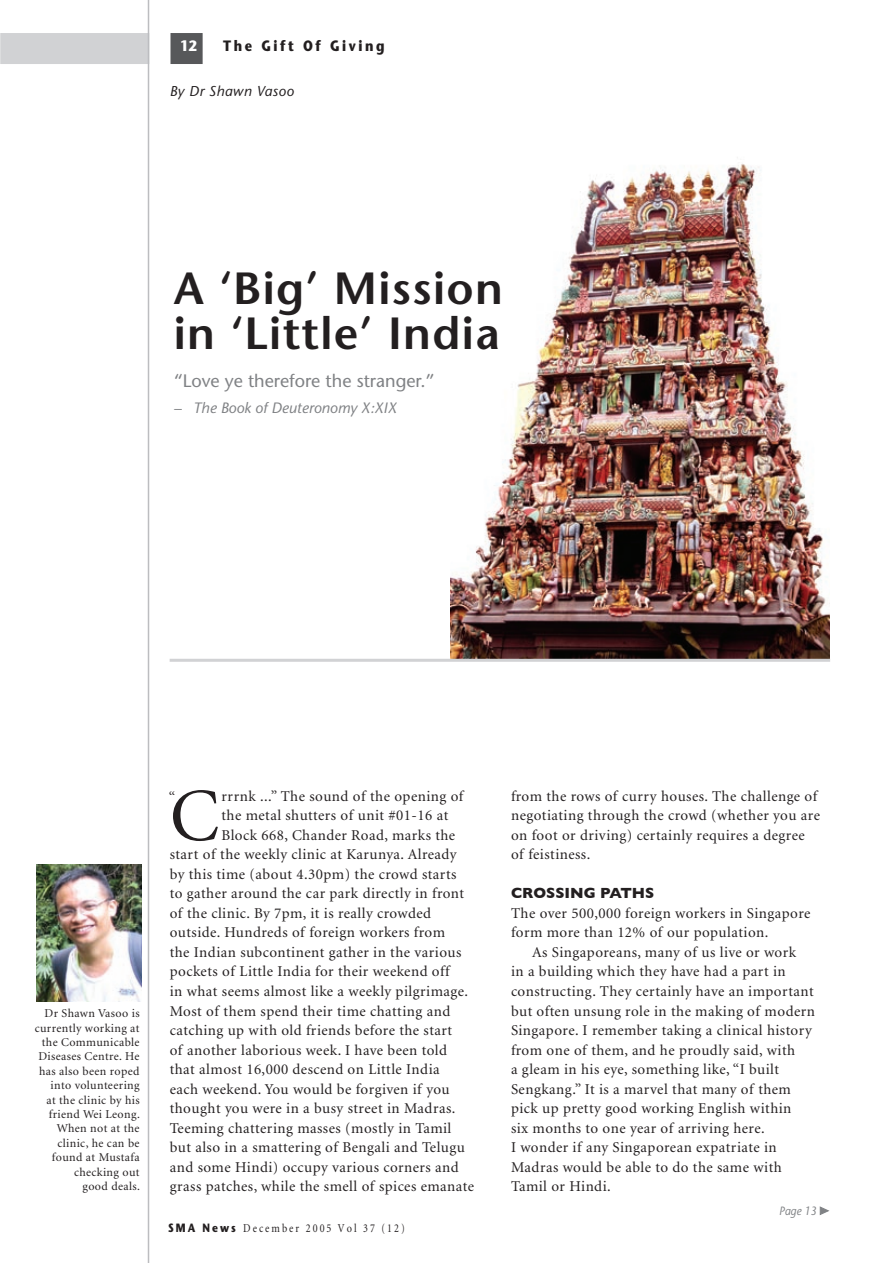
<style>
.page{position:relative;width:893px;height:1263px;background:#fff}
.page>*{position:absolute;margin:0;border:0;box-sizing:border-box;transform-origin:0 0}
.t1{font:75px "Minion";color:#231f20}
.t2{font:600 45px/45px "Stone Sans";letter-spacing:.03em;color:#231f20}
.t3{font:18px "Stone Sans";color:#808285}
.t4{font:15px/19.5px "Minion";letter-spacing:.03em;color:#231f20}
.t5{font:italic 15px "Stone Sans";color:#808285}
.t6{font:700 15px "Stone Sans";letter-spacing:.2em;color:#231f20;scale:.85 1}
.t7{font:700 15px "Gill Sans";color:#231f20}
.t8{font:700 15px "Stone Sans";color:#fff;scale:.9 1}
.t9{font:italic 14.25px "Stone Sans";letter-spacing:.03em;color:#231f20}
.t10{font:12px/14.4px "Minion";letter-spacing:.03em;color:#231f20;text-align:right}
.t11{font:12px "Minion";letter-spacing:.2em;color:#231f20;scale:.85 1}
.t12{font:italic 12px "Stone Sans";color:#808285;scale:.9 1}
.s1{font-family:"Stone Sans";font-weight:700}
</style>
<div class="page">
<div style="left:1px;top:34px;width:147px;height:29px;background:#d1d2d4"></div>
<div style="left:0;top:33px;width:149px;height:31px;border:2px solid #d1d2d4"></div>
<div style="left:171px;top:34px;width:31px;height:29px;background:#57585a"></div>
<div style="left:170px;top:33px;width:32px;height:31px;border:2px solid #57585a"></div>
<hr style="left:148px;top:0;width:1px;height:1262px;background:#bcbdc0">
<img style="left:450px;top:157px;width:378px;height:501px">
<svg style="left:819px;top:1206px;width:10px;height:9px"></svg>
<hr style="left:169px;top:659px;width:660px;height:3px;background:#d1d2d4">
<img style="left:36px;top:864px;width:105px;height:137px">
<p class="t6" style="left:223px;top:37px;width:191px">The Gift Of Giving</p>
<p class="t8" style="left:180px;top:37px;width:20px">12</p>
<p class="t9" style="left:170px;top:83px;width:125px">By Dr Shawn Vasoo</p>
<h2 class="t2" style="left:174px;top:265px;width:330px">A ‘Big’ Mission in ‘Little’ India</h2>
<p class="t3" style="left:174px;top:370px;width:262px">“Love ye therefore the stranger.”</p>
<p class="t5" style="left:174px;top:399px;width:224px">– The Book of Deuteronomy X:XIX</p>
<p class="t10" style="left:35px;top:1006px;width:107px">Dr Shawn Vasoo is currently working at the Communicable<br>Diseases Centre. He has also been roped into volunteering<br>at the clinic by his friend Wei Leong.<br>When not at the clinic, he can be found at Mustafa checking out<br>good deals.</p>
<h1 class="t1" style="left:170px;top:779px;width:51px">C</h1>
<p class="t4" style="left:221px;top:787px;width:243px">rrrnk ...” The sound of the opening of</p>
<p class="t4" style="left:169px;top:787px;width:8px">“</p>
<p class="t4" style="left:221px;top:806px;width:228px">the metal shutters of unit #01-16 at</p>
<p class="t4" style="left:221px;top:826px;width:235px">Block 668, Chander Road, marks the</p>
<p class="t4" style="left:170px;top:845px;width:288px">start of the weekly clinic at Karunya. Already</p>
<p class="t4" style="left:170px;top:865px;width:288px">by this time (about 4.30pm) the crowd starts</p>
<p class="t4" style="left:170px;top:884px;width:296px">to gather around the car park directly in front</p>
<p class="t4" style="left:170px;top:904px;width:263px">of the clinic. By 7pm, it is really crowded</p>
<p class="t4" style="left:170px;top:923px;width:277px">outside. Hundreds of foreign workers from</p>
<p class="t4" style="left:170px;top:943px;width:293px">the Indian subcontinent gather in the various</p>
<p class="t4" style="left:170px;top:962px;width:281px">pockets of Little India for their weekend off</p>
<p class="t4" style="left:170px;top:982px;width:300px">in what seems almost like a weekly pilgrimage.</p>
<p class="t4" style="left:170px;top:1001px;width:282px">Most of them spend their time chatting and</p>
<p class="t4" style="left:170px;top:1021px;width:284px">catching up with old friends before the start</p>
<p class="t4" style="left:170px;top:1040px;width:279px">of another laborious week. I have been told</p>
<p class="t4" style="left:170px;top:1060px;width:271px">that almost 16,000 descend on Little India</p>
<p class="t4" style="left:170px;top:1079px;width:281px">each weekend. You would be forgiven if you</p>
<p class="t4" style="left:170px;top:1099px;width:287px">thought you were in a busy street in Madras.</p>
<p class="t4" style="left:170px;top:1118px;width:283px">Teeming chattering masses (mostly in Tamil</p>
<p class="t4" style="left:170px;top:1138px;width:296px">but also in a smattering of Bengali and Telugu</p>
<p class="t4" style="left:170px;top:1157px;width:290px">and some Hindi) occupy various corners and</p>
<p class="t4" style="left:170px;top:1177px;width:306px">grass patches, while the smell of spices emanate</p>
<p class="t11" style="left:168px;top:1221px;width:280px"><span class="s1">SMA News</span> December 2005 Vol 37 (12)</p>
<p class="t4" style="left:511px;top:787px;width:310px">from the rows of curry houses. The challenge of negotiating through the crowd (whether you are on foot or driving) certainly requires a degree of feistiness.</p>
<p class="t7" style="left:511px;top:884px;width:145px">CROSSING PATHS</p>
<p class="t4" style="left:511px;top:904px;width:301px">The over 500,000 foreign workers in Singapore form more than 12% of our population.</p>
<p class="t4" style="left:511px;top:943px;width:305px;text-indent:21px">As Singaporeans, many of us live or work<br>in a building which they have had a part in constructing. They certainly have an important but often unsung role in the making of modern Singapore. I remember taking a clinical history from one of them, and he proudly said, with<br>a gleam in his eye, something like, “I built Sengkang.” It is a marvel that many of them pick up pretty good working English within<br>six months to one year of arriving here.<br>I wonder if any Singaporean expatriate in Madras would be able to do the same with Tamil or Hindi.</p>
<p class="t12" style="left:778px;top:1203px;width:43px">Page 13</p>
</div>
